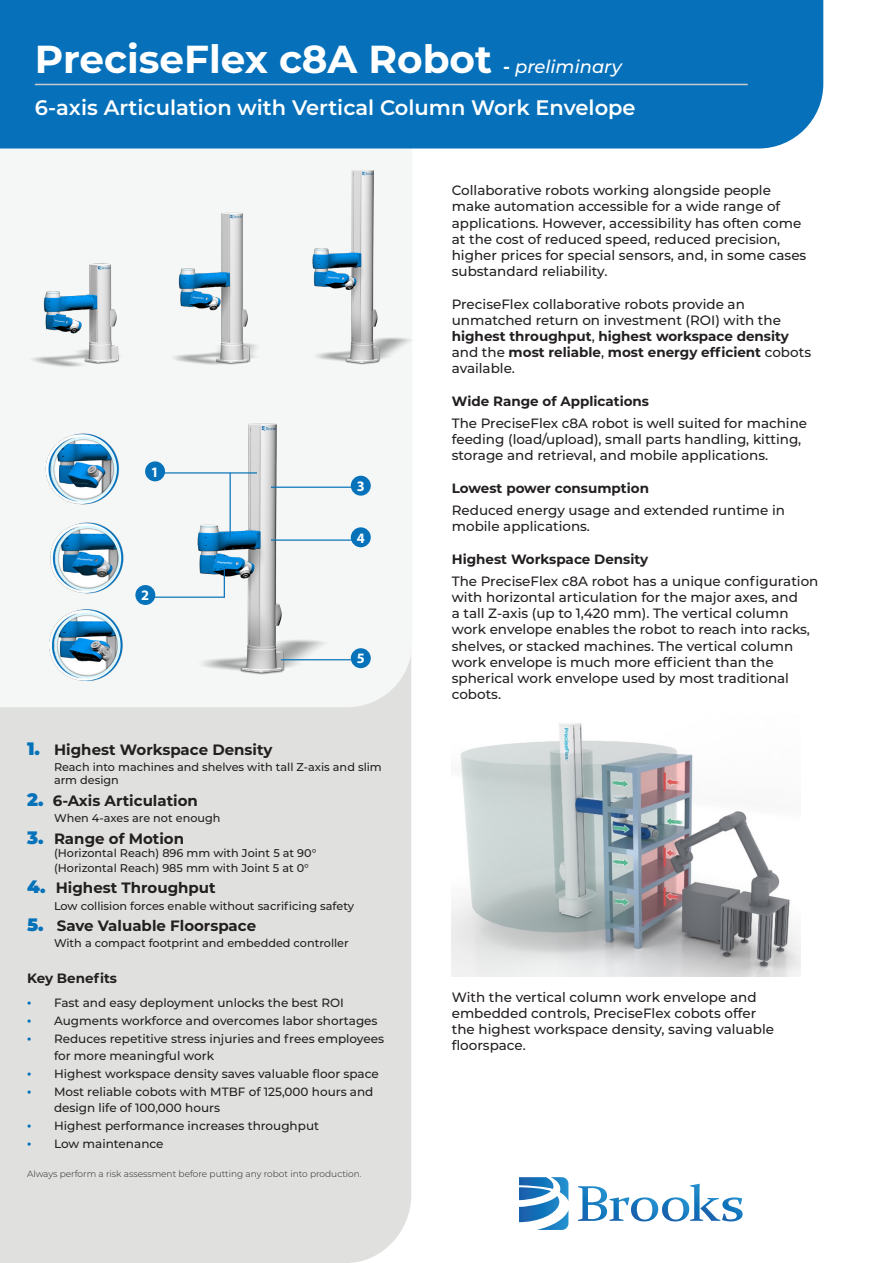
<style>
.page{position:relative;width:893px;height:1263px;background:#fff}
.page>*{position:absolute;margin:0;border:0;box-sizing:border-box;transform-origin:0 0}
.t1{font:700 39px "Montserrat";color:#fff}
.t2{font:600 21px "Montserrat";color:#fff}
.t3{font:700 15px "Montserrat";color:#231f20}
.t4{font:14.4px "Myriad Variable Concept";color:#fff}
.t5{font:500 13.5px/16.2px "Montserrat";color:#231f20}
.t6{font:700 13.5px "Montserrat";color:#231f20}
.t7{font:500 12px/16.2px "Montserrat";color:#231f20}
.t8{font:500 11.25px/13.5px "Montserrat";color:#231f20}
.t9{font:300 9px "Montserrat";color:#231f20}
.s1{font-size:18px}
.s2{font-weight:500;font-style:italic;font-size:18px}
.s3{font-weight:900;font-size:18px;color:#0572ba}
.s4{font-family:"Myriad Variable Concept";font-weight:400;font-size:15px;color:#006fba}
.s5{font-weight:700}
</style>
<div class="page">
<div style="left:0;top:707px;width:411px;height:556px;background:#e0e1df"></div>
<div style="left:135px;top:461px;width:276px;height:246px;background:#f5f7f7"></div>
<div style="left:0;top:0;width:823px;height:149px;background:#0671ba"></div>
<hr style="left:35px;top:84px;width:713px;height:1px;background:#cbcacb">
<img style="left:1px;top:147px;width:438px;height:221px">
<img style="left:452px;top:723px;width:348px;height:253px">
<img style="left:153px;top:423px;width:208px;height:272px">
<hr style="left:163px;top:472px;width:94px;height:1px;background:#0572ba">
<hr style="left:230px;top:473px;width:1px;height:65px;background:#0572ba">
<div style="left:145px;top:461px;width:20px;height:20px;background:#0572ba;border-radius:50%"></div>
<hr style="left:224px;top:566px;width:1px;height:31px;background:#0572ba">
<hr style="left:154px;top:596px;width:71px;height:2px;background:#0572ba">
<div style="left:135px;top:585px;width:20px;height:20px;background:#0572ba;border-radius:50%"></div>
<hr style="left:271px;top:487px;width:81px;height:1px;background:#0572ba">
<div style="left:351px;top:476px;width:20px;height:20px;background:#0572ba;border-radius:50%"></div>
<hr style="left:281px;top:659px;width:71px;height:1px;background:#0572ba">
<div style="left:351px;top:648px;width:20px;height:20px;background:#0572ba;border-radius:50%"></div>
<hr style="left:271px;top:539px;width:81px;height:2px;background:#0572ba">
<div style="left:351px;top:527px;width:20px;height:20px;background:#0572ba;border-radius:50%"></div>
<img style="left:49px;top:522px;width:75px;height:160px">
<img style="left:45px;top:433px;width:75px;height:72px">
<svg style="left:578px;top:1184px;width:165px;height:37px"></svg>
<svg style="left:519px;top:1177px;width:49px;height:53px"></svg>
<p class="t1" style="left:35px;top:31px;width:589px">PreciseFlex c8A Robot <span class="s1">-</span> <span class="s2">preliminary</span></p>
<p class="t2" style="left:35px;top:93px;width:602px">6-axis Articulation with Vertical Column Work Envelope</p>
<p class="t4" style="left:151px;top:463px;width:10px">1</p>
<p class="t4" style="left:141px;top:587px;width:10px">2</p>
<p class="t4" style="left:357px;top:478px;width:10px">3</p>
<p class="t4" style="left:357px;top:529px;width:10px">4</p>
<p class="t4" style="left:357px;top:650px;width:10px">5</p>
<p class="t3" style="left:27px;top:739px;width:247px"><span class="s3">1.</span> Highest Workspace Density</p>
<p class="t8" style="left:54px;top:760px;width:329px">Reach into machines and shelves with tall Z-axis and slim arm design</p>
<p class="t3" style="left:27px;top:790px;width:172px"><span class="s3">2.</span> 6-Axis Articulation</p>
<p class="t8" style="left:54px;top:811px;width:168px">When 4-axes are not enough</p>
<p class="t3" style="left:27px;top:828px;width:159px"><span class="s3">3.</span> Range of Motion</p>
<p class="t8" style="left:54px;top:846px;width:264px">(Horizontal Reach) 896 mm with Joint 5 at 90°</p>
<p class="t8" style="left:54px;top:860px;width:256px">(Horizontal Reach) 985 mm with Joint 5 at 0°</p>
<p class="t3" style="left:27px;top:877px;width:190px"><span class="s3">4.</span> Highest Throughput</p>
<p class="t8" style="left:54px;top:898px;width:302px">Low collision forces enable without sacrificing safety</p>
<p class="t3" style="left:27px;top:915px;width:231px"><span class="s3">5.</span> Save Valuable Floorspace</p>
<p class="t8" style="left:54px;top:936px;width:296px">With a compact footprint and embedded controller</p>
<p class="t6" style="left:27px;top:969px;width:92px">Key Benefits</p>
<p class="t7" style="left:27px;top:994px;width:318px"><span class="s4">•</span> Fast and easy deployment unlocks the best ROI</p>
<p class="t7" style="left:27px;top:1012px;width:352px"><span class="s4">•</span> Augments workforce and overcomes labor shortages</p>
<p class="t7" style="left:54px;top:1030px;width:332px;text-indent:-27px"><span class="s4">•</span> Reduces repetitive stress injuries and frees employees for more meaningful work</p>
<p class="t7" style="left:27px;top:1065px;width:353px"><span class="s4">•</span> Highest workspace density saves valuable floor space</p>
<p class="t7" style="left:54px;top:1083px;width:321px;text-indent:-27px"><span class="s4">•</span> Most reliable cobots with MTBF of 125,000 hours and design life of 100,000 hours</p>
<p class="t7" style="left:27px;top:1117px;width:294px"><span class="s4">•</span> Highest performance increases throughput</p>
<p class="t7" style="left:27px;top:1135px;width:138px"><span class="s4">•</span> Low maintenance</p>
<p class="t9" style="left:27px;top:1167px;width:336px">Always perform a risk assessment before putting any robot into production.</p>
<p class="t5" style="left:452px;top:182px;width:356px">Collaborative robots working alongside people make automation accessible for a wide range of applications. However, accessibility has often come at the cost of reduced speed, reduced precision, higher prices for special sensors, and, in some cases substandard reliability.</p>
<p class="t5" style="left:452px;top:295px;width:361px">PreciseFlex collaborative robots provide an unmatched return on investment (ROI) with the <span class="s5">highest throughput</span>, <span class="s5">highest workspace density </span>and the <span class="s5">most reliable</span>, <span class="s5">most energy efficient</span> cobots available.</p>
<p class="t6" style="left:452px;top:391px;width:199px">Wide Range of Applications</p>
<p class="t5" style="left:452px;top:415px;width:357px">The PreciseFlex c8A robot is well suited for machine feeding (load/upload), small parts handling, kitting, storage and retrieval, and mobile applications.</p>
<p class="t6" style="left:452px;top:478px;width:199px">Lowest power consumption</p>
<p class="t5" style="left:452px;top:502px;width:335px">Reduced energy usage and extended runtime in mobile applications.</p>
<p class="t6" style="left:452px;top:549px;width:198px">Highest Workspace Density</p>
<p class="t5" style="left:452px;top:572px;width:368px">The PreciseFlex c8A robot has a unique configuration with horizontal articulation for the major axes, and<br>a tall Z-axis (up to 1,420 mm). The vertical column work envelope enables the robot to reach into racks, shelves, or stacked machines. The vertical column work envelope is much more efficient than the spherical work envelope used by most traditional cobots.</p>
<p class="t5" style="left:452px;top:988px;width:324px">With the vertical column work envelope and embedded controls, PreciseFlex cobots offer the highest workspace density, saving valuable floorspace.</p>
</div>
